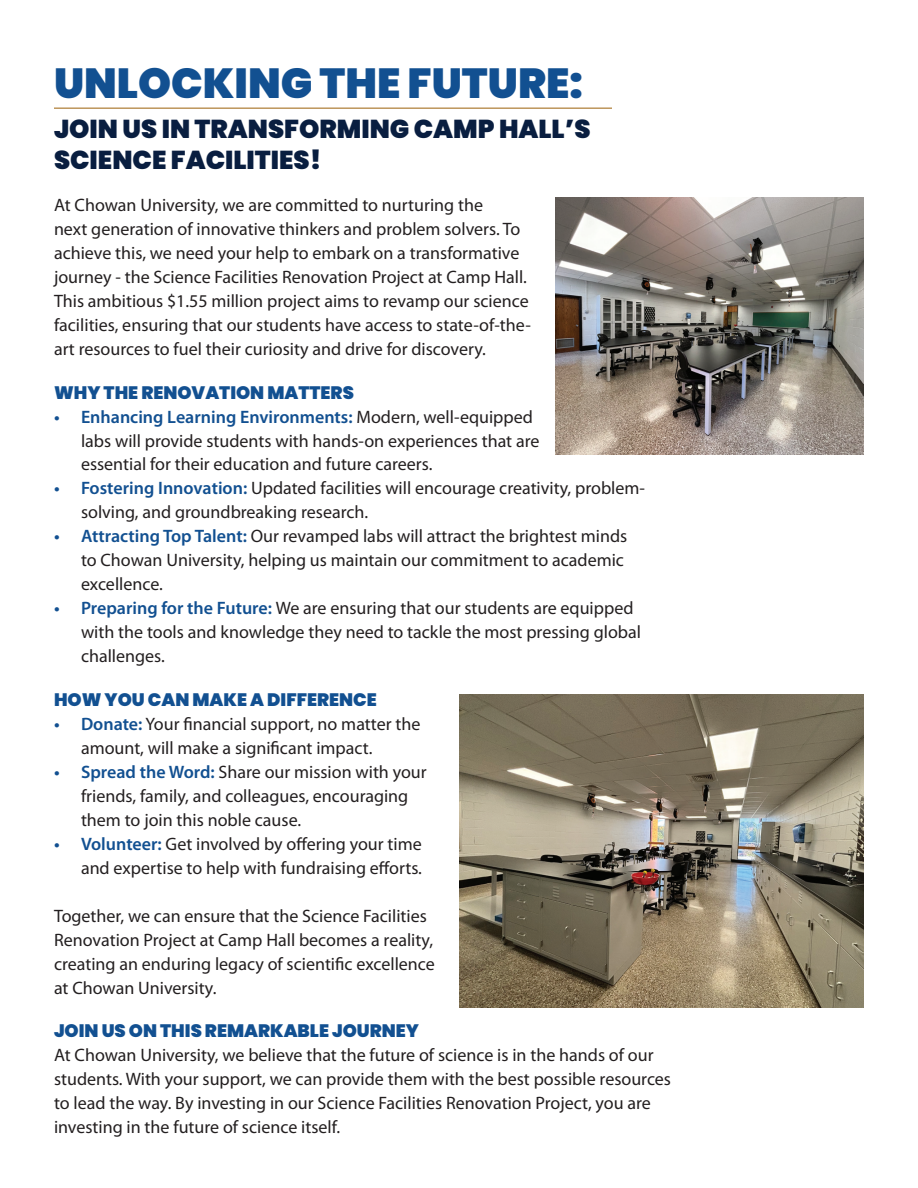
<style>
.page{position:relative;width:918px;height:1188px;background:#fff}
.page>*{position:absolute;margin:0;border:0;box-sizing:border-box;transform-origin:0 0}
.t1{font:900 42px "Poppins";color:#125091}
.t2{font:900 25.8px/31px "Poppins";color:#091e40}
.t3{font:18px/24px "Myriad Pro";color:#231f20}
.t4{font:900 18px "Poppins";color:#125091}
.s1{font-weight:600;color:#125091}
</style>
<div class="page">
<hr style="left:54px;top:107px;width:558px;height:2px;background:#bd955b">
<img style="left:555px;top:198px;width:309px;height:257px">
<img style="left:459px;top:694px;width:405px;height:314px">
<h1 class="t1" style="left:54px;top:59px;width:530px">UNLOCKING THE FUTURE:</h1>
<h2 class="t2" style="left:54px;top:113px;width:538px">JOIN US IN TRANSFORMING CAMP HALL’S<br>SCIENCE FACILITIES!</h2>
<p class="t3" style="left:54px;top:193px;width:478px">At Chowan University, we are committed to nurturing the<br>next generation of innovative thinkers and problem solvers. To achieve this, we need your help to embark on a transformative journey - the Science Facilities Renovation Project at Camp Hall.<br>This ambitious $1.55 million project aims to revamp our science facilities, ensuring that our students have access to state-of-the&shy;art resources to fuel their curiosity and drive for discovery.</p>
<p class="t4" style="left:54px;top:382px;width:301px">WHY THE RENOVATION MATTERS</p>
<p class="t3" style="left:81px;top:404px;width:460px;text-indent:-27px"><span class="s1">• Enhancing Learning Environments:</span> Modern, well-equipped labs will provide students with hands-on experiences that are essential for their education and future careers.</p>
<p class="t3" style="left:81px;top:476px;width:566px;text-indent:-27px"><span class="s1">• Fostering Innovation:</span> Updated facilities will encourage creativity, problem&shy;solving, and groundbreaking research.</p>
<p class="t3" style="left:81px;top:524px;width:548px;text-indent:-27px"><span class="s1">• Attracting Top Talent:</span> Our revamped labs will attract the brightest minds to Chowan University, helping us maintain our commitment to academic excellence.</p>
<p class="t3" style="left:81px;top:596px;width:562px;text-indent:-27px"><span class="s1">• Preparing for the Future:</span> We are ensuring that our students are equipped with the tools and knowledge they need to tackle the most pressing global challenges.</p>
<p class="t4" style="left:54px;top:689px;width:324px">HOW YOU CAN MAKE A DIFFERENCE</p>
<p class="t3" style="left:81px;top:711px;width:341px;text-indent:-27px"><span class="s1">• Donate:</span> Your financial support, no matter the amount, will make a significant impact.</p>
<p class="t3" style="left:81px;top:759px;width:347px;text-indent:-27px"><span class="s1">• Spread the Word:</span> Share our mission with your friends, family, and colleagues, encouraging them to join this noble cause.</p>
<p class="t3" style="left:54px;top:831px;width:370px;text-align:right"><span class="s1">• Volunteer:</span> Get involved by offering your time and expertise to help with fundraising efforts.</p>
<p class="t3" style="left:54px;top:903px;width:382px">Together, we can ensure that the Science Facilities Renovation Project at Camp Hall becomes a reality, creating an enduring legacy of scientific excellence at Chowan University.</p>
<p class="t4" style="left:54px;top:1020px;width:367px">JOIN US ON THIS REMARKABLE JOURNEY</p>
<p class="t3" style="left:54px;top:1042px;width:619px">At Chowan University, we believe that the future of science is in the hands of our students. With your support, we can provide them with the best possible resources to lead the way. By investing in our Science Facilities Renovation Project, you are investing in the future of science itself.</p>
</div>
